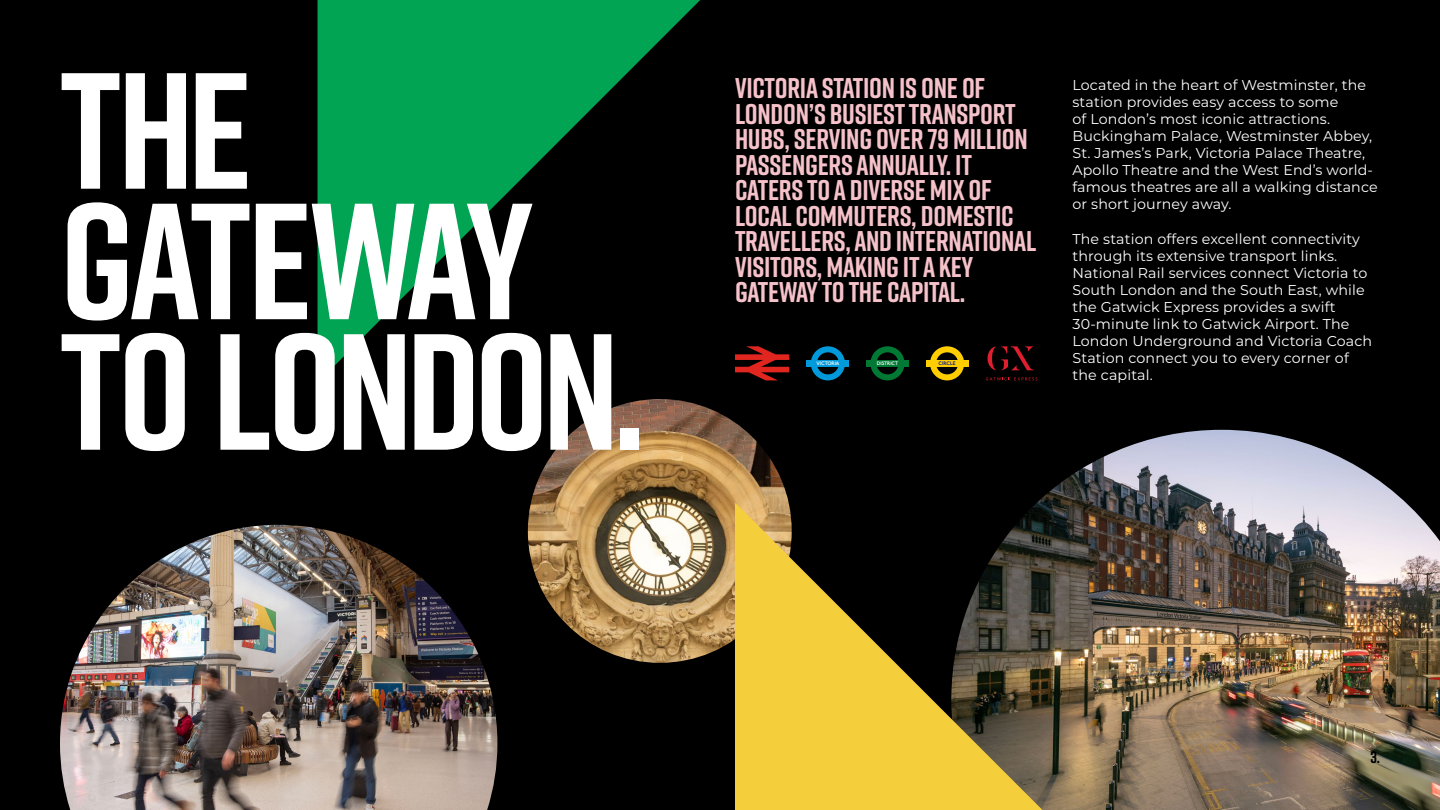
<style>
.page{position:relative;width:1440px;height:810px;background:#000}
.page>*{position:absolute;margin:0;border:0;box-sizing:border-box;transform-origin:0 0}
.t1{font:700 165px/130.5px "Rift";letter-spacing:-.04em;color:#fff}
.t2{font:700 28.5px/25.5px "Rift";letter-spacing:-.01em;color:#f6c2ca}
.t3{font:700 16.5px "Rift";color:#000}
.t4{font:14.25px/17.1px "Montserrat";letter-spacing:.01em;color:#fff}
.t5{font:600 5.03px "P22 Underground";letter-spacing:-.01em;color:#fff}
.t6{font:600 5.03px "P22 Underground";letter-spacing:-.01em;color:#000f9f}
</style>
<div class="page">
<img style="left:528px;top:399px;width:264px;height:264px;border-radius:132px">
<svg style="left:318px;top:0;width:382px;height:382px"></svg>
<img style="left:60px;top:525px;width:437px;height:285px">
<img style="left:1038px;top:430px;width:402px;height:380px">
<svg style="left:735px;top:502px;width:308px;height:308px"></svg>
<svg style="left:735px;top:346px;width:54px;height:34px"></svg>
<svg style="left:986px;top:377px;width:51px;height:3px"></svg>
<svg style="left:988px;top:346px;width:46px;height:24px"></svg>
<svg style="left:811px;top:346px;width:34px;height:34px"></svg>
<div style="left:807px;top:360px;width:42px;height:7px;background:#0099d9"></div>
<svg style="left:871px;top:346px;width:33px;height:34px"></svg>
<div style="left:866px;top:360px;width:42px;height:7px;background:#007934"></div>
<svg style="left:930px;top:346px;width:34px;height:34px"></svg>
<div style="left:926px;top:360px;width:42px;height:7px;background:#ffcd00"></div>
<h1 class="t1" style="left:60px;top:63px;width:587px">THE<br>GATEWAY<br>TO LONDON.</h1>
<p class="t4" style="left:1072px;top:76px;width:307px">Located in the heart of Westminster, the station provides easy access to some<br>of London’s most iconic attractions.<br>Buckingham Palace, Westminster Abbey, St. James’s Park, Victoria Palace Theatre, Apollo Theatre and the West End’s world&shy;famous theatres are all a walking distance or short journey away.</p>
<p class="t2" style="left:735px;top:75px;width:303px">VICTORIA STATION IS ONE OF<br>LONDON’S BUSIEST TRANSPORT<br>HUBS, SERVING OVER 79 MILLION<br>PASSENGERS ANNUALLY. IT<br>CATERS TO A DIVERSE MIX OF<br>LOCAL COMMUTERS, DOMESTIC<br>TRAVELLERS, AND INTERNATIONAL<br>VISITORS, MAKING IT A KEY<br>GATEWAY TO THE CAPITAL.</p>
<p class="t4" style="left:1072px;top:230px;width:301px">The station offers excellent connectivity through its extensive transport links.<br>National Rail services connect Victoria to South London and the South East, while the Gatwick Express provides a swift 30-minute link to Gatwick Airport. The London Underground and Victoria Coach Station connect you to every corner of the capital.</p>
<p class="t5" style="left:817px;top:361px;width:24px">VICTORIA</p>
<p class="t5" style="left:877px;top:361px;width:23px">DISTRICT</p>
<p class="t6" style="left:939px;top:361px;width:19px">CIRCLE</p>
<p class="t3" style="left:1371px;top:745px;width:11px">3.</p>
</div>
